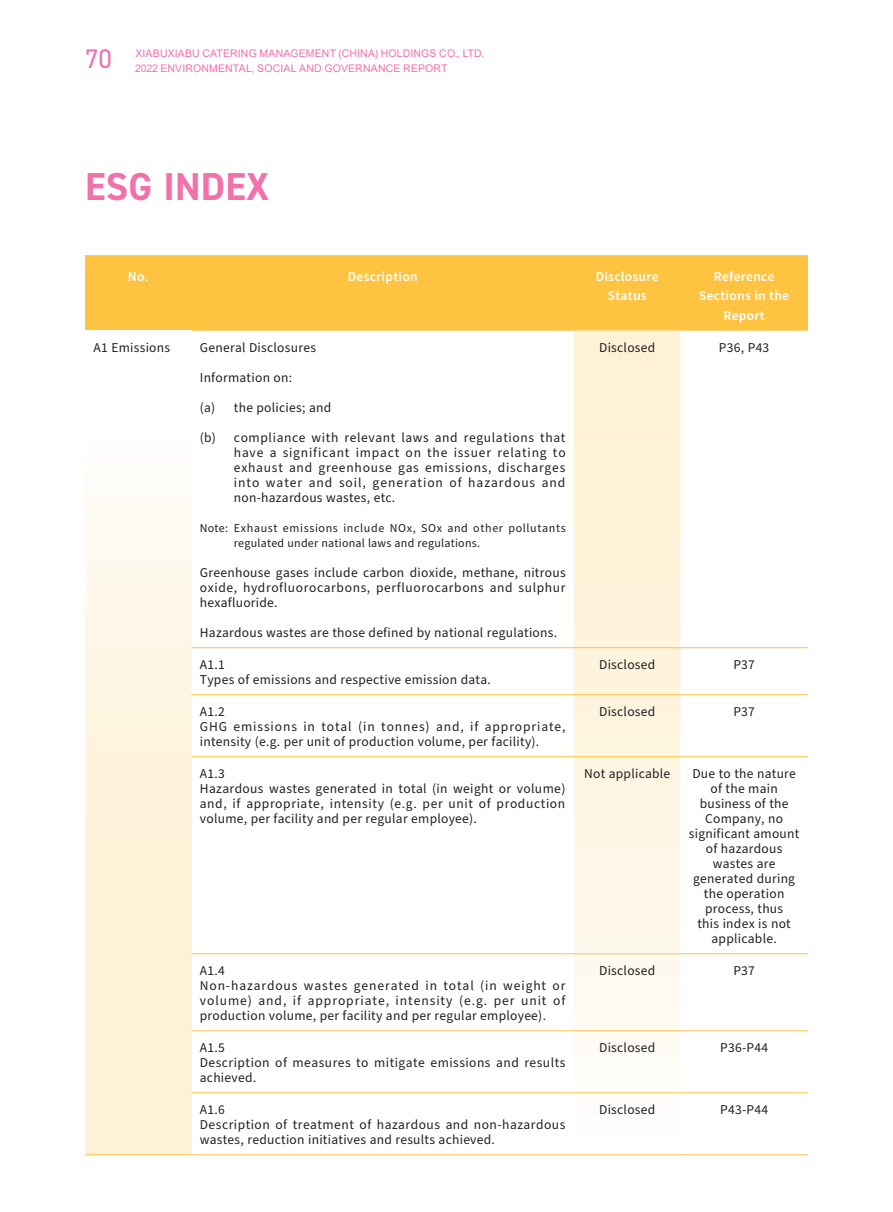
<style>
.page{position:relative;width:893px;height:1212px;background:#fff}
.page>*{position:absolute;margin:0;border:0;box-sizing:border-box;transform-origin:0 0}
.t1{font:700 39px "DIN2014";letter-spacing:.005em;color:#f171ab}
.t2{font:27px "DIN2014";color:#f171ab}
.t3{font:13.5px/15px "Source Sans Pro";letter-spacing:.02em;color:#231f20}
.t4{font:13.5px/15px "Source Sans Pro";letter-spacing:.065em;color:#231f20}
.t5{font:600 13.5px/19.5px "Source Sans Pro";letter-spacing:.02em;color:#fff;text-align:center}
.t6{font:12px/15px "Source Sans Pro";letter-spacing:.055em;color:#231f20}
.t7{font:10.5px/15px "Arial";letter-spacing:.015em;color:#f171ab}
</style>
<div class="page">
<div style="left:85px;top:255px;width:723px;height:76px;background:#fec340"></div>
<div style="left:85px;top:331px;width:106px;height:824px;background:linear-gradient(to bottom,#fefefe,#feeecb)"></div>
<svg style="left:574px;top:331px;width:106px;height:763px"></svg>
<hr style="left:191px;top:647px;width:383px;height:1px;background:#fec340">
<hr style="left:574px;top:647px;width:106px;height:1px;background:#fec340">
<hr style="left:680px;top:647px;width:128px;height:1px;background:#fec340">
<hr style="left:191px;top:694px;width:383px;height:1px;background:#fec340">
<hr style="left:574px;top:694px;width:106px;height:1px;background:#fec340">
<hr style="left:680px;top:694px;width:128px;height:1px;background:#fec340">
<hr style="left:191px;top:756px;width:383px;height:1px;background:#fec340">
<hr style="left:574px;top:756px;width:106px;height:1px;background:#fec340">
<hr style="left:680px;top:756px;width:128px;height:1px;background:#fec340">
<hr style="left:191px;top:953px;width:383px;height:1px;background:#fec340">
<hr style="left:574px;top:953px;width:106px;height:1px;background:#fec340">
<hr style="left:680px;top:953px;width:128px;height:1px;background:#fec340">
<hr style="left:191px;top:1030px;width:383px;height:1px;background:#fec340">
<hr style="left:574px;top:1030px;width:106px;height:1px;background:#fec340">
<hr style="left:680px;top:1030px;width:128px;height:1px;background:#fec340">
<hr style="left:191px;top:1092px;width:383px;height:1px;background:#fec340">
<hr style="left:574px;top:1092px;width:106px;height:1px;background:#fec340">
<hr style="left:680px;top:1092px;width:128px;height:1px;background:#fec340">
<hr style="left:191px;top:1154px;width:383px;height:1px;background:#fec340">
<hr style="left:574px;top:1154px;width:106px;height:1px;background:#fec340">
<hr style="left:680px;top:1154px;width:128px;height:1px;background:#fec340">
<hr style="left:85px;top:1154px;width:106px;height:1px;background:#fec340">
<h2 class="t2" style="left:85px;top:42px;width:28px">70</h2>
<p class="t7" style="left:135px;top:46px;width:351px">XIABUXIABU CATERING MANAGEMENT (CHINA) HOLDINGS CO., LTD.<br>2022 ENVIRONMENTAL, SOCIAL AND GOVERNANCE REPORT</p>
<h1 class="t1" style="left:85px;top:160px;width:186px">ESG INDEX</h1>
<p class="t5" style="left:128px;top:267px;width:22px">No.</p>
<p class="t5" style="left:348px;top:267px;width:71px">Description</p>
<p class="t5" style="left:596px;top:267px;width:64px">Disclosure<br>Status</p>
<p class="t5" style="left:699px;top:267px;width:91px">Reference<br>Sections in the<br>Report</p>
<p class="t3" style="left:94px;top:340px;width:78px">A1 Emissions</p>
<p class="t3" style="left:200px;top:340px;width:118px">General Disclosures</p>
<p class="t3" style="left:200px;top:370px;width:94px">Information on:</p>
<p class="t3" style="left:200px;top:400px;width:133px">(a) the policies; and</p>
<p class="t3" style="left:234px;top:430px;width:333px;text-align:justify;text-indent:-34px">(b) compliance with relevant laws and regulations that have a significant impact on the issuer relating to exhaust and greenhouse gas emissions, discharges into water and soil, generation of hazardous and non-hazardous wastes, etc.</p>
<p class="t6" style="left:234px;top:521px;width:333px;text-indent:-34px">Note: Exhaust emissions include NOx, SOx and other pollutants regulated under national laws and regulations.</p>
<p class="t3" style="left:200px;top:565px;width:367px;text-align:justify">Greenhouse gases include carbon dioxide, methane, nitrous oxide, hydrofluorocarbons, perfluorocarbons and sulphur hexafluoride.</p>
<p class="t3" style="left:200px;top:625px;width:359px">Hazardous wastes are those defined by national regulations.</p>
<p class="t3" style="left:599px;top:340px;width:58px">Disclosed</p>
<p class="t3" style="left:719px;top:340px;width:52px">P36, P43</p>
<p class="t3" style="left:200px;top:657px;width:293px">A1.1<br>Types of emissions and respective emission data.</p>
<p class="t3" style="left:599px;top:657px;width:58px">Disclosed</p>
<p class="t3" style="left:733px;top:657px;width:23px">P37</p>
<p class="t3" style="left:200px;top:704px;width:367px">A1.2<br>GHG emissions in total (in tonnes) and, if appropriate, intensity (e.g. per unit of production volume, per facility).</p>
<p class="t3" style="left:599px;top:704px;width:58px">Disclosed</p>
<p class="t3" style="left:733px;top:704px;width:23px">P37</p>
<p class="t3" style="left:200px;top:766px;width:367px">A1.3<br>Hazardous wastes generated in total (in weight or volume) and, if appropriate, intensity (e.g. per unit of production volume, per facility and per regular employee).</p>
<p class="t3" style="left:584px;top:766px;width:88px">Not applicable</p>
<p class="t3" style="left:689px;top:766px;width:112px;text-align:center">Due to the nature of the main business of the<br>Company, no significant amount of hazardous wastes are generated during the operation process, thus<br>this index is not applicable.</p>
<p class="t4" style="left:200px;top:963px;width:367px">A1.4<br>Non-hazardous wastes generated in total (in weight or volume) and, if appropriate, intensity (e.g. per unit of production volume, per facility and per regular employee).</p>
<p class="t3" style="left:599px;top:963px;width:58px">Disclosed</p>
<p class="t3" style="left:733px;top:963px;width:23px">P37</p>
<p class="t3" style="left:200px;top:1040px;width:367px">A1.5<br>Description of measures to mitigate emissions and results achieved.</p>
<p class="t3" style="left:599px;top:1040px;width:58px">Disclosed</p>
<p class="t3" style="left:720px;top:1040px;width:49px">P36-P44</p>
<p class="t3" style="left:200px;top:1102px;width:367px">A1.6<br>Description of treatment of hazardous and non-hazardous wastes, reduction initiatives and results achieved.</p>
<p class="t3" style="left:599px;top:1102px;width:58px">Disclosed</p>
<p class="t3" style="left:720px;top:1102px;width:49px">P43-P44</p>
</div>
